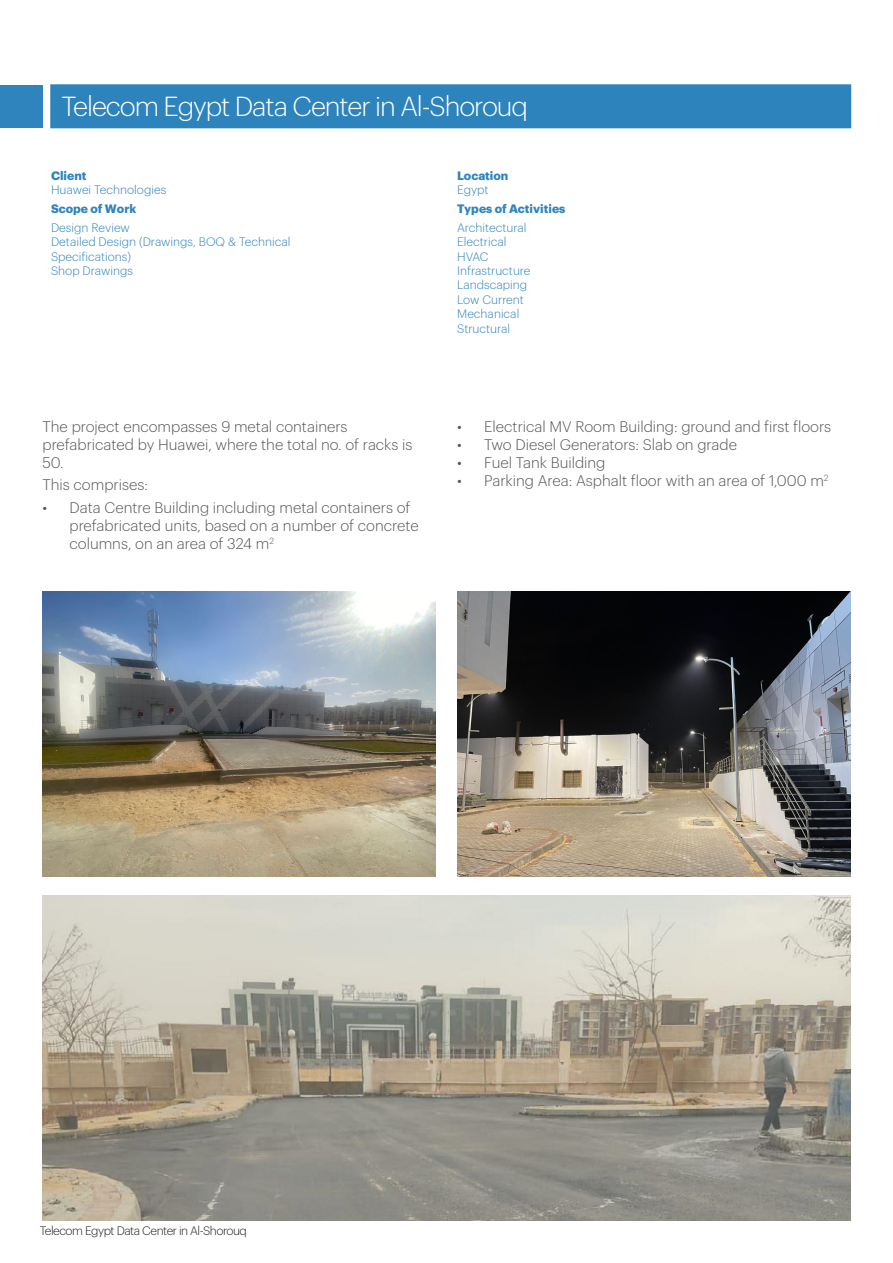
<style>
.page{position:relative;width:893px;height:1263px;background:#fff}
.page>*{position:absolute;margin:0;border:0;box-sizing:border-box;transform-origin:0 0}
.t1{font:300 27px "Graphik";letter-spacing:-.04em;color:#fff}
.t2{font:300 15px/18px "Graphik";color:#54555a}
.t3{font:300 12px/14.4px "Graphik";color:#2f84be}
.t4{font:700 12px "Graphik";color:#2f84be}
.t5{font:300 12px "Graphik";letter-spacing:-.04em;color:#231f20}
.t6{font:300 12px "Graphik";color:#2e83bb}
</style>
<div class="page">
<div style="left:0;top:85px;width:43px;height:43px;background:#2f84be"></div>
<div style="left:50px;top:84px;width:801px;height:44px;background:#2d84bc;border:2px solid #2d84bc"></div>
<img style="left:43px;top:895px;width:807px;height:325px">
<img style="left:43px;top:591px;width:393px;height:286px">
<img style="left:457px;top:591px;width:393px;height:286px">
<p class="t1" style="left:62px;top:87px;width:468px">Telecom Egypt Data Center in Al-Shorouq</p>
<p class="t4" style="left:51px;top:166px;width:37px">Client</p>
<p class="t6" style="left:51px;top:181px;width:117px">Huawei Technologies</p>
<p class="t4" style="left:51px;top:199px;width:87px">Scope of Work</p>
<p class="t3" style="left:51px;top:219px;width:80px">Design Review</p>
<p class="t3" style="left:51px;top:234px;width:241px">Detailed Design (Drawings, BOQ &amp; Technical<br>Specifications)</p>
<p class="t3" style="left:51px;top:262px;width:84px">Shop Drawings</p>
<p class="t2" style="left:43px;top:416px;width:371px">The project encompasses 9 metal containers prefabricated by Huawei, where the total no. of racks is<br>50.</p>
<p class="t2" style="left:43px;top:475px;width:107px">This comprises:</p>
<p class="t2" style="left:70px;top:497px;width:351px;text-indent:-27px">• Data Centre Building including metal containers of prefabricated units, based on a number of concrete columns, on an area of 324 m<sup>2</sup></p>
<p class="t4" style="left:457px;top:166px;width:53px">Location</p>
<p class="t3" style="left:457px;top:182px;width:33px">Egypt</p>
<p class="t4" style="left:457px;top:199px;width:110px">Types of Activities</p>
<p class="t3" style="left:457px;top:219px;width:71px">Architectural</p>
<p class="t3" style="left:457px;top:234px;width:51px">Electrical</p>
<p class="t3" style="left:457px;top:248px;width:33px">HVAC</p>
<p class="t3" style="left:457px;top:262px;width:75px">Infrastructure</p>
<p class="t3" style="left:457px;top:277px;width:71px">Landscaping</p>
<p class="t3" style="left:457px;top:291px;width:68px">Low Current</p>
<p class="t3" style="left:457px;top:306px;width:64px">Mechanical</p>
<p class="t3" style="left:457px;top:320px;width:55px">Structural</p>
<p class="t2" style="left:457px;top:416px;width:376px">• Electrical MV Room Building: ground and first floors</p>
<p class="t2" style="left:457px;top:434px;width:281px">• Two Diesel Generators: Slab on grade</p>
<p class="t2" style="left:457px;top:452px;width:150px">• Fuel Tank Building</p>
<p class="t2" style="left:457px;top:470px;width:373px">• Parking Area: Asphalt floor with an area of 1,000 m<sup>2</sup></p>
<p class="t5" style="left:40px;top:1222px;width:209px">Telecom Egypt Data Center in Al-Shorouq</p>
</div>
